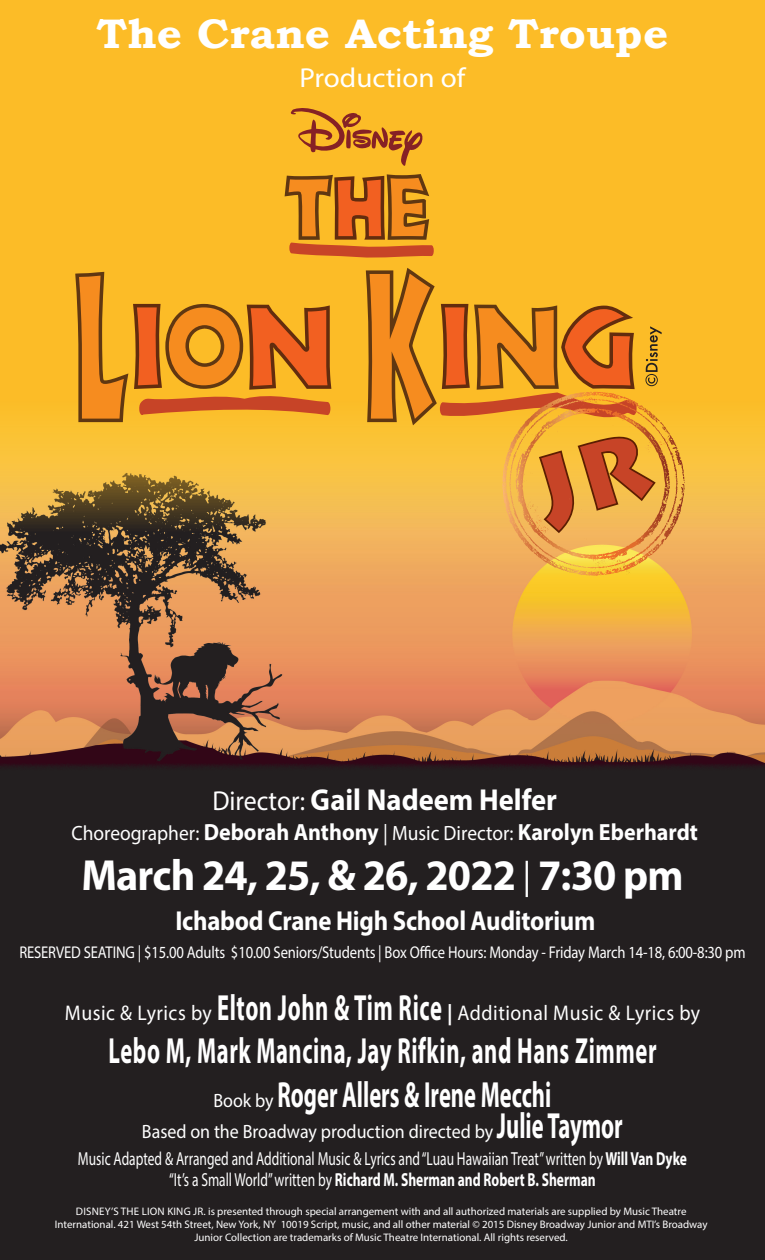
<style>
.page{position:relative;width:765px;height:1260px;background:#fff}
.page>*{position:absolute;margin:0;border:0;box-sizing:border-box;transform-origin:0 0}
.t1{font:700 43.75px "Myriad Pro";letter-spacing:-.02em;color:#fff;scale:.96 1}
.t2{font:700 41.25px "Bookman Old Style";color:#fff;scale:1.06 1}
.t3{font:700 36.5px "Myriad Pro";letter-spacing:.025em;color:#fff;scale:.62 1}
.t4{font:700 36.5px "Myriad Pro";color:#fff;scale:.62 1}
.t5{font:700 30.38px "Myriad Pro";color:#fff;scale:.94 1}
.t6{font:700 27.5px "Myriad Pro";letter-spacing:-.01em;color:#fff;scale:.9 1}
.t7{font:27.5px "Myriad Pro";color:#fff;scale:1.06 1}
.t8{font:700 23.5px "Myriad Pro";color:#fff;scale:.94 1}
.t9{font:21.25px "Myriad Pro";letter-spacing:.025em;color:#fff;scale:.93 1}
.t10{font:19.38px "Myriad Pro";color:#fff;scale:.93 1}
.t11{font:18.88px "Myriad Pro";color:#fff;scale:.71 1}
.t12{font:700 18.88px "Myriad Pro";color:#fff;scale:.71 1}
.t13{font:17px "Myriad Pro";letter-spacing:-.01em;color:#fff;scale:.86 1}
.t14{font:10.88px/13.1px "Myriad Pro";color:#fff;text-align:center}
.s1{font-weight:400;font-size:27.5px}
.s2{font-weight:400;font-size:20.75px}
.s3{font-weight:400;font-size:21.38px}
.s4{font-weight:400;font-size:36.25px}
.s5{font-weight:700;font-size:36.5px}
.s6{font-weight:700}
.s7{font-weight:400;font-size:19.38px}
.s8{font-weight:400}
</style>
<div class="page">
<div style="left:0;top:0;width:765px;height:551px;background:#fcbc27"></div>
<div style="left:0;top:601px;width:765px;height:659px;background:#231f20"></div>
<img style="left:0;top:422px;width:765px;height:346px">
<svg style="left:75px;top:272px;width:256px;height:150px"></svg>
<svg style="left:285px;top:174px;width:149px;height:84px"></svg>
<svg style="left:291px;top:108px;width:132px;height:58px"></svg>
<svg style="left:603px;top:556px;width:14px;height:4px"></svg>
<svg style="left:366px;top:268px;width:305px;height:273px"></svg>
<p class="t2" style="left:97px;top:4px;width:541px">The Crane Acting Troupe</p>
<p class="t7" style="left:300px;top:60px;width:158px">Production of</p>
<p class="t5" style="left:212px;top:780px;width:368px"><span class="s1">Director:</span> Gail Nadeem Helfer</p>
<p class="t8" style="left:71px;top:817px;width:668px"><span class="s2">Choreographer:</span> Deborah Anthony <span class="s3">|</span> <span class="s2">Music Director:</span> Karolyn Eberhardt</p>
<p class="t1" style="left:81px;top:847px;width:629px">March 24, 25, &amp; 26, 2022 <span class="s4">|</span> 7:30 pm</p>
<p class="t6" style="left:175px;top:903px;width:468px">Ichabod Crane High School Auditorium</p>
<p class="t13" style="left:19px;top:942px;width:846px">RESERVED SEATING | $15.00 Adults $10.00 Seniors/Students | Box Office Hours: Monday - Friday March 14-18, 6:00-8:30 pm</p>
<p class="t9" style="left:65px;top:999px;width:685px">Music &amp; Lyrics by <span class="s5">Elton John &amp; Tim Rice</span> <span class="s6">|</span> Additional Music &amp; Lyrics by</p>
<p class="t3" style="left:109px;top:1027px;width:885px">Lebo M, Mark Mancina, Jay Rifkin, and Hans Zimmer</p>
<p class="t4" style="left:213px;top:1071px;width:547px"><span class="s7">Book by</span> Roger Allers &amp; Irene Mecchi</p>
<p class="t10" style="left:142px;top:1120px;width:519px">Based on the Broadway production directed by <span class="s5">Julie Taymor</span></p>
<p class="t11" style="left:78px;top:1147px;width:859px">Music Adapted &amp; Arranged and Additional Music &amp; Lyrics and “Luau Hawaiian Treat” written by <span class="s6">Will Van Dyke</span></p>
<p class="t12" style="left:169px;top:1167px;width:602px"><span class="s8">“It’s a Small World” written by</span> Richard M. Sherman and Robert B. Sherman</p>
<p class="t14" style="left:55px;top:1205px;width:654px">DISNEY’S THE LION KING JR. is presented through special arrangement with and all authorized materials are supplied by Music Theatre<br>International. 421 West 54th Street, New York, NY 10019 Script, music, and all other material © 2015 Disney Broadway Junior and MTI’s Broadway<br>Junior Collection are trademarks of Music Theatre International. All rights reserved.</p>
</div>
